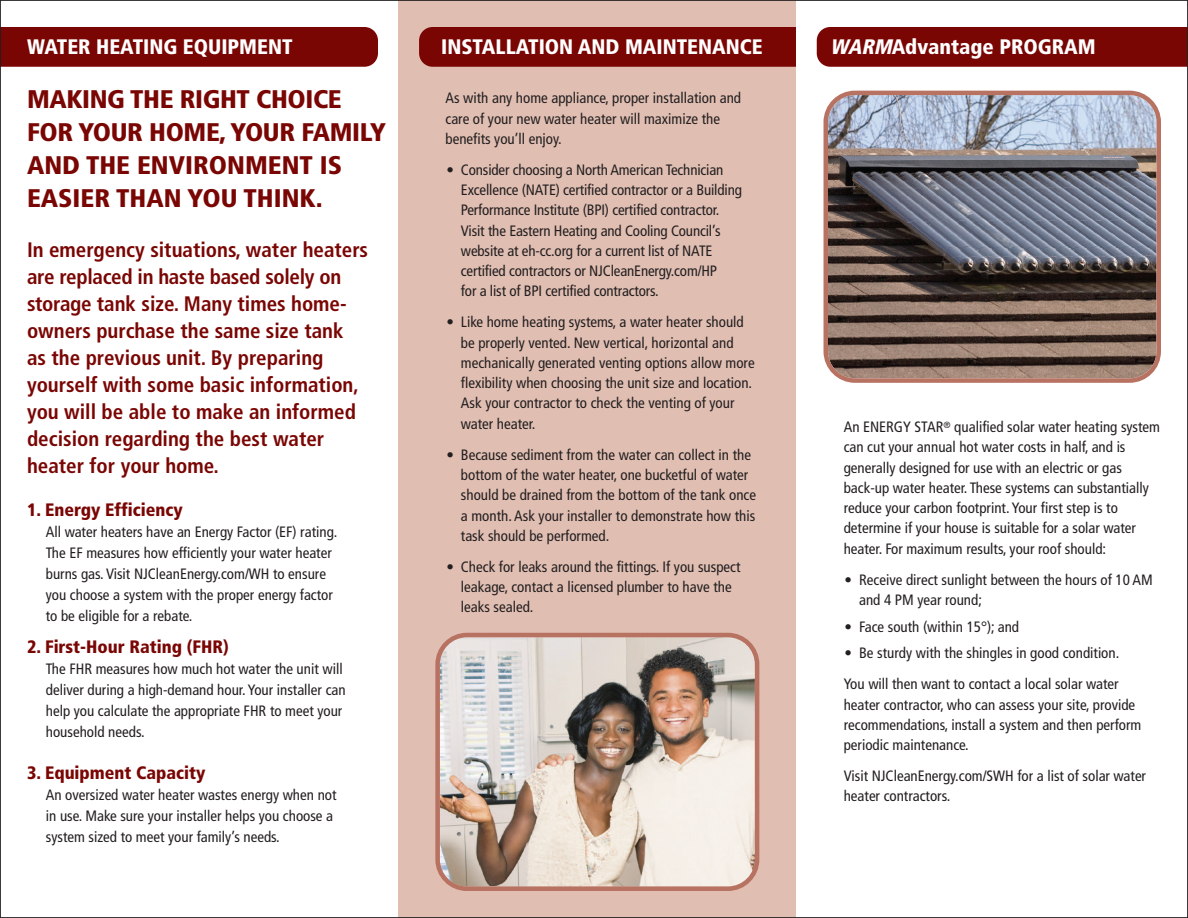
<style>
.page{position:relative;width:1188px;height:918px;background:#fff}
.page>*{position:absolute;margin:0;border:0;box-sizing:border-box;transform-origin:0 0}
.t1{font:900 condensed 25.5px/33px "Frutiger";letter-spacing:-.015em;color:#7a0604;scale:1.05 1}
.t2{font:700 condensed 21px/27px "Frutiger";color:#7a0604}
.t3{font:900 condensed 21px "Frutiger";color:#fff}
.t4{font:900 condensed 18px "Frutiger";color:#7a0604}
.t5{font:condensed 15px/20.2px "Frutiger";color:#231f20}
.s1{font-style:italic}
</style>
<div class="page">
<div style="left:2px;top:27px;width:376px;height:40px;background:#7a0604"></div>
<div style="left:398px;top:0;width:398px;height:918px;background:#e0beb2"></div>
<img style="left:435px;top:633px;width:324px;height:258px">
<div style="left:419px;top:27px;width:398px;height:40px;background:#7a0604;border-radius:14px"></div>
<div style="left:796px;top:0;width:53px;height:918px;background:#fff"></div>
<img style="left:824px;top:91px;width:337px;height:292px">
<div style="left:817px;top:27px;width:369px;height:40px;background:#7a0604"></div>
<h2 class="t3" style="left:27px;top:38px;width:267px">WATER HEATING EQUIPMENT</h2>
<h2 class="t3" style="left:441px;top:38px;width:323px">INSTALLATION AND MAINTENANCE</h2>
<h2 class="t3" style="left:830px;top:38px;width:267px"><span class="s1">WARM</span>Advantage PROGRAM</h2>
<p class="t5" style="left:446px;top:89px;width:297px">As with any home appliance, proper installation and care of your new water heater will maximize the benefits you’ll enjoy.</p>
<p class="t5" style="left:461px;top:161px;width:283px;text-indent:-15px">• Consider choosing a North American Technician Excellence (NATE) certified contractor or a Building Performance Institute (BPI) certified contractor.<br>Visit the Eastern Heating and Cooling Council’s website at eh-cc.org for a current list of NATE certified contractors or NJCleanEnergy.com/HP<br>for a list of BPI certified contractors.</p>
<p class="t5" style="left:461px;top:313px;width:295px;text-indent:-15px">• Like home heating systems, a water heater should be properly vented. New vertical, horizontal and mechanically generated venting options allow more flexibility when choosing the unit size and location.<br>Ask your contractor to check the venting of your water heater.</p>
<p class="t5" style="left:461px;top:446px;width:297px;text-indent:-15px">• Because sediment from the water can collect in the bottom of the water heater, one bucketful of water should be drained from the bottom of the tank once a month. Ask your installer to demonstrate how this task should be performed.</p>
<p class="t5" style="left:461px;top:558px;width:281px;text-indent:-15px">• Check for leaks around the fittings. If you suspect leakage, contact a licensed plumber to have the leaks sealed.</p>
<h1 class="t1" style="left:27px;top:85px;width:343px">MAKING THE RIGHT CHOICE<br>FOR YOUR HOME, YOUR FAMILY<br>AND THE ENVIRONMENT IS<br>EASIER THAN YOU THINK.</h1>
<p class="t2" style="left:27px;top:238px;width:343px">In emergency situations, water heaters are replaced in haste based solely on storage tank size. Many times home&shy;owners purchase the same size tank<br>as the previous unit. By preparing yourself with some basic information, you will be able to make an informed decision regarding the best water heater for your home.</p>
<p class="t4" style="left:27px;top:502px;width:157px">1. Energy Efficiency</p>
<p class="t5" style="left:46px;top:522px;width:293px;line-height:21px">All water heaters have an Energy Factor (EF) rating.<br>The EF measures how efficiently your water heater burns gas. Visit NJCleanEnergy.com/WH to ensure you choose a system with the proper energy factor to be eligible for a rebate.</p>
<p class="t4" style="left:27px;top:639px;width:203px">2. First-Hour Rating (FHR)</p>
<p class="t5" style="left:46px;top:659px;width:301px;line-height:21px">The FHR measures how much hot water the unit will deliver during a high-demand hour. Your installer can help you calculate the appropriate FHR to meet your household needs.</p>
<p class="t4" style="left:27px;top:766px;width:180px">3. Equipment Capacity</p>
<p class="t5" style="left:46px;top:786px;width:292px;line-height:21px">An oversized water heater wastes energy when not in use. Make sure your installer helps you choose a system sized to meet your family’s needs.</p>
<p class="t5" style="left:844px;top:418px;width:318px">An ENERGY STAR<sup>®</sup> qualified solar water heating system can cut your annual hot water costs in half, and is generally designed for use with an electric or gas back-up water heater. These systems can substantially reduce your carbon footprint. Your first step is to determine if your house is suitable for a solar water heater. For maximum results, your roof should:</p>
<p class="t5" style="left:859px;top:571px;width:295px;text-indent:-15px">• Receive direct sunlight between the hours of 10 AM and 4 PM year round;</p>
<p class="t5" style="left:845px;top:618px;width:176px">• Face south (within 15°); and</p>
<p class="t5" style="left:844px;top:639px;width:277px;line-height:31px">• Be sturdy with the shingles in good condition.<br>You will then want to contact a local solar water</p>
<p class="t5" style="left:844px;top:696px;width:299px">heater contractor, who can assess your site, provide recommendations, install a system and then perform periodic maintenance.</p>
<p class="t5" style="left:844px;top:767px;width:304px">Visit NJCleanEnergy.com/SWH for a list of solar water heater contractors.</p>
</div>
